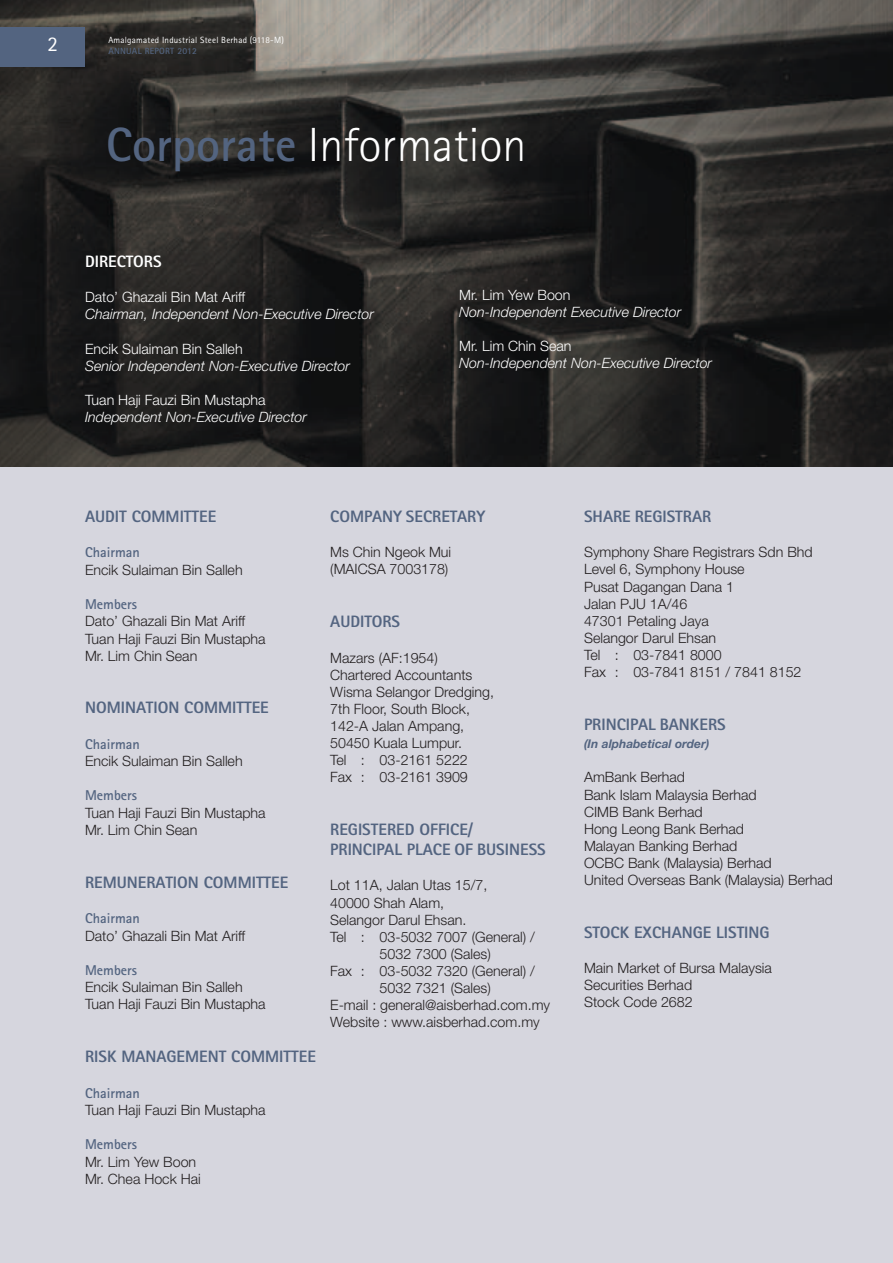
<style>
.page{position:relative;width:893px;height:1263px;background:#fff}
.page>*{position:absolute;margin:0;border:0;box-sizing:border-box;transform-origin:0 0}
.t1{font:300 48px "Rotis Sans Serif";color:#fff}
.t2{font:21px "Rotis Sans Serif";color:#fff}
.t3{font:800 16.5px/19.8px "Rotis Sans Serif";color:#536480}
.t4{font:800 16.5px "Rotis Sans Serif";color:#fff}
.t5{font:300 14.25px/17.1px "Helvetica Neue";color:#231f20}
.t6{font:italic 300 14.25px "Helvetica Neue";color:#fff}
.t7{font:300 14.25px "Helvetica Neue";color:#fff}
.t8{font:700 14.25px "Rotis Sans Serif";color:#536480}
.t9{font:italic 700 12px "Helvetica Neue";color:#536480}
.t10{font:9px "Rotis Sans Serif";letter-spacing:.025em;color:#fff}
.t11{font:700 9px "Rotis Sans Serif";letter-spacing:.025em;color:#536480}
.s1{font-weight:700;color:#536480}
</style>
<div class="page">
<div style="left:0;top:439px;width:893px;height:824px;background:#d6d6de"></div>
<img style="left:0;top:0;width:893px;height:466px">
<div style="left:0;top:28px;width:85px;height:39px;background:#536480"></div>
<h2 class="t2" style="left:47px;top:37px;width:12px">2</h2>
<p class="t10" style="left:108px;top:37px;width:177px">Amalgamated Industrial Steel Berhad (9118-M)</p>
<p class="t11" style="left:108px;top:47px;width:90px">ANNUAL REPORT 2012</p>
<h1 class="t1" style="left:106px;top:128px;width:422px"><span class="s1">Corporate</span> Information</h1>
<p class="t4" style="left:85px;top:255px;width:78px">DIRECTORS</p>
<p class="t7" style="left:85px;top:292px;width:162px">Dato’ Ghazali Bin Mat Ariff</p>
<p class="t6" style="left:85px;top:309px;width:290px">Chairman, Independent Non-Executive Director</p>
<p class="t7" style="left:85px;top:343px;width:159px">Encik Sulaiman Bin Salleh</p>
<p class="t6" style="left:85px;top:360px;width:266px">Senior Independent Non-Executive Director</p>
<p class="t7" style="left:85px;top:395px;width:182px">Tuan Haji Fauzi Bin Mustapha</p>
<p class="t6" style="left:85px;top:412px;width:223px">Independent Non-Executive Director</p>
<p class="t7" style="left:459px;top:289px;width:113px">Mr. Lim Yew Boon</p>
<p class="t6" style="left:459px;top:306px;width:223px">Non-Independent Executive Director</p>
<p class="t7" style="left:459px;top:341px;width:114px">Mr. Lim Chin Sean</p>
<p class="t6" style="left:459px;top:358px;width:254px">Non-Independent Non-Executive Director</p>
<p class="t3" style="left:85px;top:508px;width:133px">AUDIT COMMITTEE</p>
<p class="t8" style="left:85px;top:547px;width:56px">Chairman</p>
<p class="t5" style="left:85px;top:562px;width:159px">Encik Sulaiman Bin Salleh</p>
<p class="t8" style="left:85px;top:599px;width:54px">Members</p>
<p class="t5" style="left:85px;top:614px;width:182px">Dato’ Ghazali Bin Mat Ariff<br>Tuan Haji Fauzi Bin Mustapha<br>Mr. Lim Chin Sean</p>
<p class="t3" style="left:85px;top:699px;width:185px">NOMINATION COMMITTEE</p>
<p class="t8" style="left:85px;top:739px;width:56px">Chairman</p>
<p class="t5" style="left:85px;top:754px;width:159px">Encik Sulaiman Bin Salleh</p>
<p class="t8" style="left:85px;top:791px;width:54px">Members</p>
<p class="t5" style="left:85px;top:806px;width:182px">Tuan Haji Fauzi Bin Mustapha<br>Mr. Lim Chin Sean</p>
<p class="t3" style="left:85px;top:874px;width:205px">REMUNERATION COMMITTEE</p>
<p class="t8" style="left:85px;top:913px;width:56px">Chairman</p>
<p class="t5" style="left:85px;top:928px;width:162px">Dato’ Ghazali Bin Mat Ariff</p>
<p class="t8" style="left:85px;top:965px;width:54px">Members</p>
<p class="t5" style="left:85px;top:980px;width:182px">Encik Sulaiman Bin Salleh<br>Tuan Haji Fauzi Bin Mustapha</p>
<p class="t3" style="left:85px;top:1048px;width:232px">RISK MANAGEMENT COMMITTEE</p>
<p class="t8" style="left:85px;top:1088px;width:56px">Chairman</p>
<p class="t5" style="left:85px;top:1103px;width:182px">Tuan Haji Fauzi Bin Mustapha</p>
<p class="t8" style="left:85px;top:1139px;width:54px">Members</p>
<p class="t5" style="left:85px;top:1154px;width:117px">Mr. Lim Yew Boon<br>Mr. Chea Hock Hai</p>
<p class="t3" style="left:330px;top:508px;width:157px">COMPANY SECRETARY</p>
<p class="t5" style="left:330px;top:545px;width:122px">Ms Chin Ngeok Mui (MAICSA 7003178)</p>
<p class="t3" style="left:330px;top:613px;width:71px">AUDITORS</p>
<p class="t5" style="left:330px;top:650px;width:165px">Mazars (AF:1954)<br>Chartered Accountants<br>Wisma Selangor Dredging,<br>7th Floor, South Block,<br>142-A Jalan Ampang,<br>50450 Kuala Lumpur.<br>Tel : 03-2161 5222<br>Fax : 03-2161 3909</p>
<p class="t3" style="left:330px;top:821px;width:217px">REGISTERED OFFICE/<br>PRINCIPAL PLACE OF BUSINESS</p>
<p class="t5" style="left:330px;top:878px;width:159px">Lot 11A, Jalan Utas 15/7,</p>
<p class="t5" style="left:330px;top:895px;width:115px">40000 Shah Alam,</p>
<p class="t5" style="left:330px;top:912px;width:138px">Selangor Darul Ehsan.</p>
<p class="t5" style="left:330px;top:929px;width:206px">Tel : 03-5032 7007 (General) /</p>
<p class="t5" style="left:380px;top:946px;width:113px">5032 7300 (Sales)</p>
<p class="t5" style="left:330px;top:964px;width:206px">Fax : 03-5032 7320 (General) /</p>
<p class="t5" style="left:380px;top:981px;width:113px">5032 7321 (Sales)</p>
<p class="t5" style="left:330px;top:998px;width:221px">E-mail : general@aisberhad.com.my</p>
<p class="t5" style="left:330px;top:1015px;width:211px">Website : www.aisberhad.com.my</p>
<p class="t3" style="left:584px;top:508px;width:129px">SHARE REGISTRAR</p>
<p class="t5" style="left:584px;top:545px;width:230px">Symphony Share Registrars Sdn Bhd<br>Level 6, Symphony House<br>Pusat Dagangan Dana 1<br>Jalan PJU 1A/46<br>47301 Petaling Jaya<br>Selangor Darul Ehsan<br>Tel : 03-7841 8000<br>Fax : 03-7841 8151 / 7841 8152</p>
<p class="t3" style="left:584px;top:716px;width:143px">PRINCIPAL BANKERS</p>
<p class="t9" style="left:584px;top:739px;width:127px">(In alphabetical order)</p>
<p class="t5" style="left:584px;top:770px;width:250px">AmBank Berhad<br>Bank Islam Malaysia Berhad<br>CIMB Bank Berhad<br>Hong Leong Bank Berhad<br>Malayan Banking Berhad<br>OCBC Bank (Malaysia) Berhad<br>United Overseas Bank (Malaysia) Berhad</p>
<p class="t3" style="left:584px;top:924px;width:187px">STOCK EXCHANGE LISTING</p>
<p class="t5" style="left:584px;top:961px;width:189px">Main Market of Bursa Malaysia<br>Securities Berhad<br>Stock Code 2682</p>
</div>
